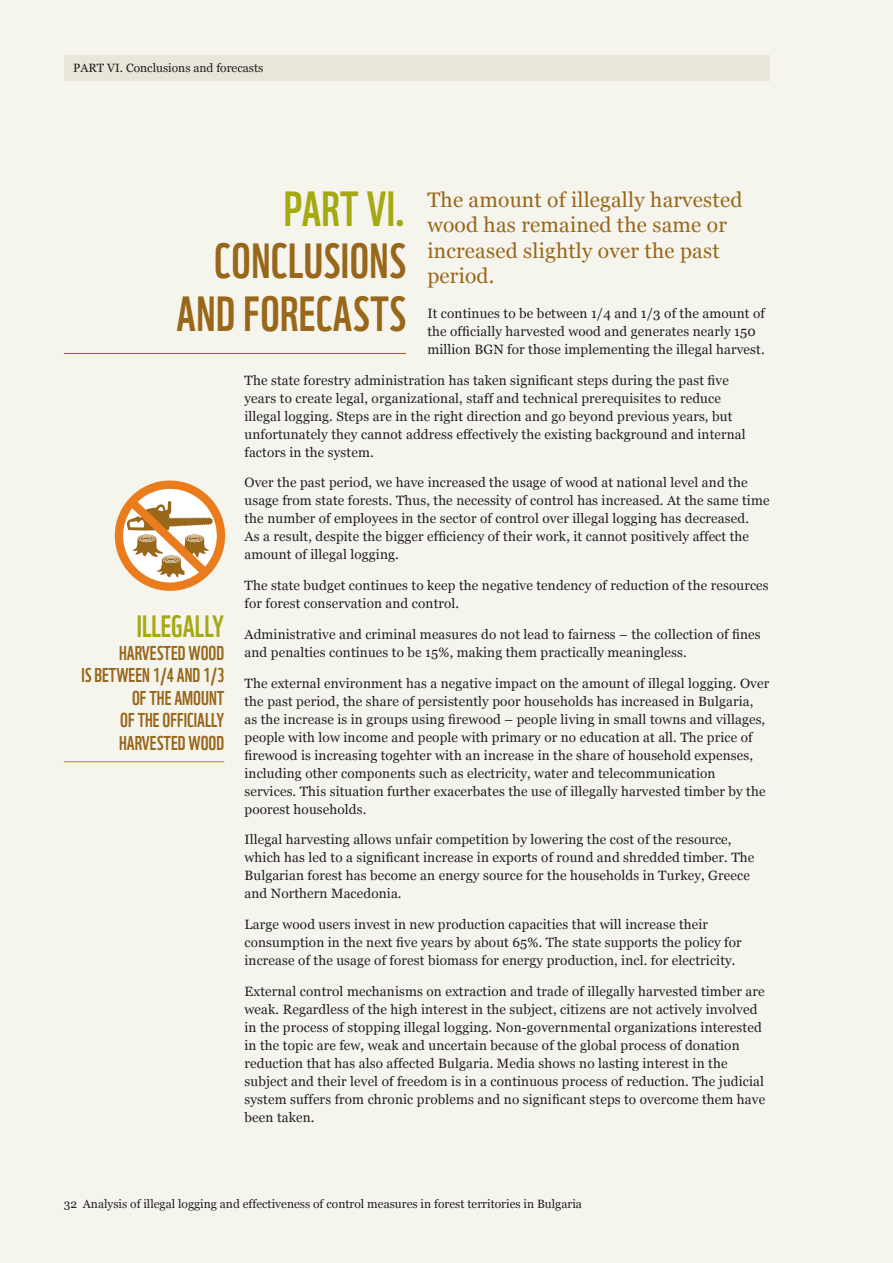
<style>
.page{position:relative;width:893px;height:1263px;background:#f5f5ee}
.page>*{position:absolute;margin:0;border:0;box-sizing:border-box;transform-origin:0 0}
.t1{font:48px/52.5px "WWF";letter-spacing:.01em;color:#99671a;text-align:right}
.t2{font:48px "WWF";color:#a5a912}
.t3{font:30px "WWF";color:#a5a912}
.t4{font:21px/25.2px "Georgia";letter-spacing:.01em;color:#99671a}
.t5{font:19.5px/22.5px "WWF";color:#99671a;text-align:right}
.t6{font:13.5px/18px "Georgia";letter-spacing:.01em;color:#231f20}
.t7{font:12px "Georgia";color:#231f20}
</style>
<div class="page">
<div style="left:64px;top:55px;width:706px;height:26px;background:#e7e6d9"></div>
<hr style="left:64px;top:353px;width:342px;height:1px;background:#99671a">
<svg style="left:115px;top:480px;width:110px;height:111px"></svg>
<hr style="left:64px;top:761px;width:160px;height:1px;background:#a5a912">
<p class="t7" style="left:73px;top:60px;width:17px">Part</p>
<p class="t7" style="left:107px;top:60px;width:158px">VI. Conclusions and forecasts</p>
<h1 class="t2" style="left:284px;top:171px;width:124px">PART VI.</h1>
<h1 class="t1" style="left:177px;top:230px;width:231px">CONCLUSIONS<br>AND FORECASTS</h1>
<h3 class="t4" style="left:427px;top:188px;width:317px">The amount of illegally harvested wood has remained the same or increased slightly over the past period.</h3>
<p class="t6" style="left:427px;top:304px;width:339px">It continues to be between 1/4 and 1/3 of the amount of the officially harvested wood and generates nearly 150 million BGN for those implementing the illegal harvest.</p>
<p class="t6" style="left:244px;top:371px;width:503px">The state forestry administration has taken significant steps during the past five years to create legal, organizational, staff and technical prerequisites to reduce illegal logging. Steps are in the right direction and go beyond previous years, but unfortunately they cannot address effectively the existing background and internal factors in the system.</p>
<p class="t6" style="left:244px;top:474px;width:527px">Over the past period, we have increased the usage of wood at national level and the usage from state forests. Thus, the necessity of control has increased. At the same time the number of employees in the sector of control over illegal logging has decreased.<br>As a result, despite the bigger efficiency of their work, it cannot positively affect the amount of illegal logging.</p>
<p class="t6" style="left:244px;top:577px;width:526px">The state budget continues to keep the negative tendency of reduction of the resources for forest conservation and control.</p>
<p class="t6" style="left:244px;top:625px;width:518px">Administrative and criminal measures do not lead to fairness – the collection of fines and penalties continues to be 15%, making them practically meaningless.</p>
<p class="t6" style="left:244px;top:674px;width:526px">The external environment has a negative impact on the amount of illegal logging. Over the past period, the share of persistently poor households has increased in Bulgaria, as the increase is in groups using firewood – people living in small towns and villages, people with low income and people with primary or no education at all. The price of firewood is increasing togehter with an increase in the share of household expenses, including other components such as electricity, water and telecommunication services. This situation further exacerbates the use of illegally harvested timber by the poorest households.</p>
<p class="t6" style="left:244px;top:831px;width:511px">Illegal harvesting allows unfair competition by lowering the cost of the resource, which has led to a significant increase in exports of round and shredded timber. The Bulgarian forest has become an energy source for the households in Turkey, Greece and Northern Macedonia.</p>
<p class="t6" style="left:244px;top:916px;width:499px">Large wood users invest in new production capacities that will increase their consumption in the next five years by about 65%. The state supports the policy for increase of the usage of forest biomass for energy production, incl. for electricity.</p>
<p class="t6" style="left:244px;top:982px;width:522px">External control mechanisms on extraction and trade of illegally harvested timber are weak. Regardless of the high interest in the subject, citizens are not actively involved in the process of stopping illegal logging. Non-governmental organizations interested in the topic are few, weak and uncertain because of the global process of donation reduction that has also affected Bulgaria. Media shows no lasting interest in the subject and their level of freedom is in a continuous process of reduction. The judicial system suffers from chronic problems and no significant steps to overcome them have been taken.</p>
<h2 class="t3" style="left:137px;top:603px;width:89px">ILLEGALLY</h2>
<h3 class="t5" style="left:81px;top:639px;width:144px">HARVESTED WOOD<br>IS BETWEEN 1/4 AND 1/3<br>OF THE AMOUNT<br>OF THE OFFICIALLY<br>HARVESTED WOOD</h3>
<p class="t7" style="left:64px;top:1197px;width:520px">32 Analysis of illegal logging and effectiveness of control measures in forest territories in Bulgaria</p>
</div>
